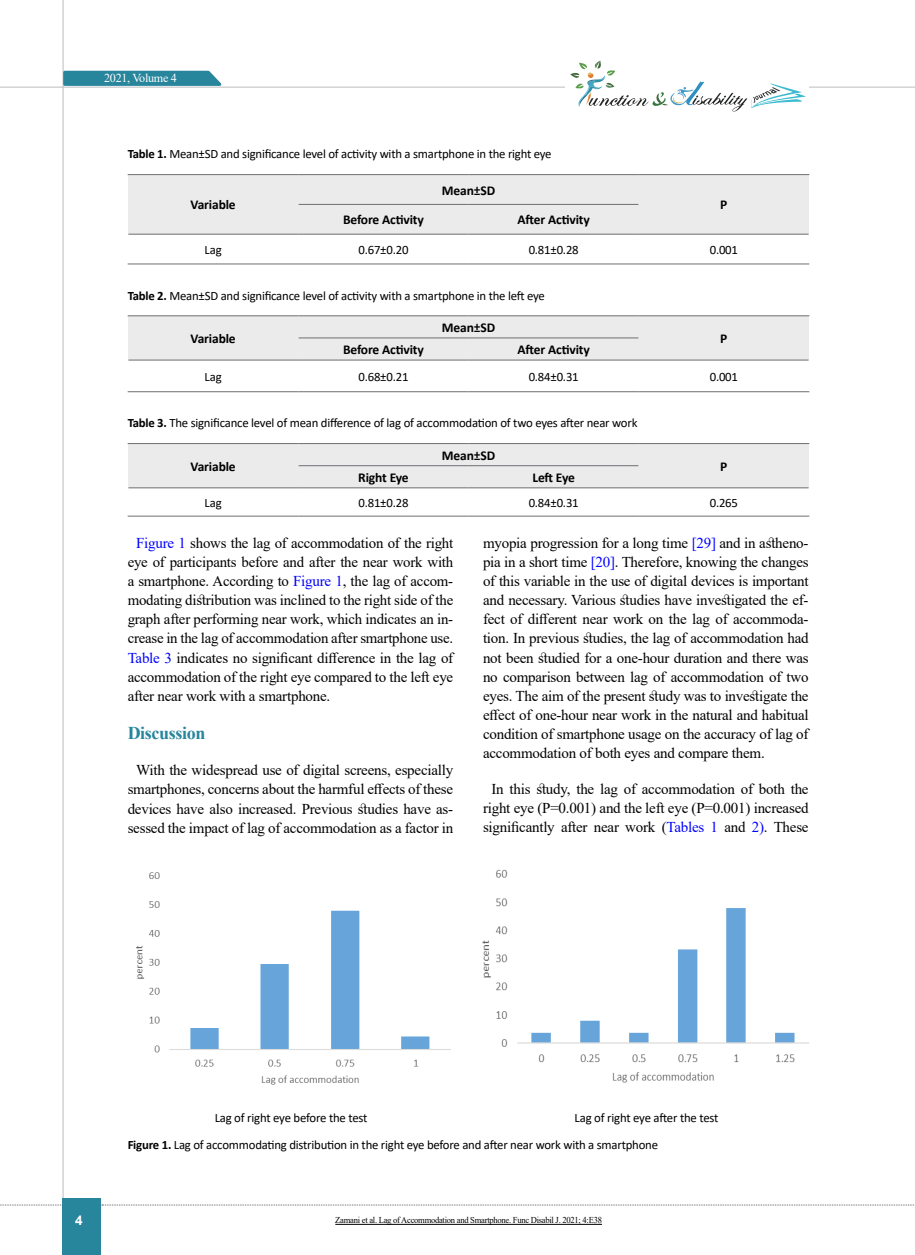
<style>
.page{position:relative;width:915px;height:1255px;background:#fff}
.page>*{position:absolute;margin:0;border:0;box-sizing:border-box;transform-origin:0 0}
.t1{font:700 18px "Times New Roman";letter-spacing:-.02em;color:#27859c}
.t2{font:15px/19px "Times New Roman";letter-spacing:-.015em;color:#000;text-align:justify}
.t3{font:700 13.5px "Calibri";letter-spacing:-.01em;color:#000}
.t4{font:700 13.5px "Arial";color:#fff}
.t5{font:12.75px/26.8px "Calibri";letter-spacing:-.015em;color:#000}
.t6{font:12.15px "Times New Roman";letter-spacing:-.025em;color:#fff}
.t7{font:9px "Times New Roman";letter-spacing:-.03em;color:#000;scale:.95 1}
.s1{font-weight:700}
.s2{color:#00f}
</style>
<div class="page">
<hr style="left:62px;top:0;width:2px;height:1254px;background:#c2c4c6">
<hr style="left:0;top:87px;width:914px;height:1px;background:#c2c4c6">
<svg style="left:0;top:1204px;width:63px;height:1px"></svg>
<svg style="left:102px;top:1204px;width:813px;height:1px"></svg>
<svg style="left:62px;top:69px;width:165px;height:18px;background:#549eb0"></svg>
<div style="left:63px;top:1198px;width:38px;height:56px;background:#27859c"></div>
<div style="left:564px;top:57px;width:244px;height:55px;background:#fff"></div>
<svg style="left:570px;top:61px;width:235px;height:51px"></svg>
<div style="left:128px;top:175px;width:680px;height:59px;background:#ebebec"></div>
<hr style="left:638px;top:174px;width:171px;height:1px;background:#6d6e71">
<hr style="left:468px;top:174px;width:170px;height:1px;background:#6d6e71">
<hr style="left:298px;top:174px;width:170px;height:1px;background:#6d6e71">
<hr style="left:128px;top:174px;width:170px;height:1px;background:#6d6e71">
<hr style="left:468px;top:204px;width:170px;height:1px;background:#6d6e71">
<hr style="left:298px;top:204px;width:170px;height:1px;background:#6d6e71">
<hr style="left:638px;top:234px;width:170px;height:1px;background:#6d6e71">
<hr style="left:468px;top:234px;width:170px;height:1px;background:#6d6e71">
<hr style="left:298px;top:234px;width:170px;height:1px;background:#6d6e71">
<hr style="left:128px;top:234px;width:170px;height:1px;background:#6d6e71">
<hr style="left:638px;top:263px;width:171px;height:1px;background:#6d6e71">
<hr style="left:468px;top:263px;width:170px;height:1px;background:#6d6e71">
<hr style="left:298px;top:263px;width:170px;height:1px;background:#6d6e71">
<hr style="left:128px;top:263px;width:170px;height:1px;background:#6d6e71">
<div style="left:128px;top:316px;width:680px;height:44px;background:#ebebec"></div>
<hr style="left:638px;top:315px;width:171px;height:1px;background:#6d6e71">
<hr style="left:468px;top:315px;width:170px;height:1px;background:#6d6e71">
<hr style="left:298px;top:315px;width:170px;height:1px;background:#6d6e71">
<hr style="left:128px;top:315px;width:170px;height:1px;background:#6d6e71">
<hr style="left:468px;top:337px;width:170px;height:1px;background:#6d6e71">
<hr style="left:298px;top:337px;width:170px;height:1px;background:#6d6e71">
<hr style="left:638px;top:360px;width:170px;height:1px;background:#6d6e71">
<hr style="left:468px;top:360px;width:170px;height:1px;background:#6d6e71">
<hr style="left:298px;top:360px;width:170px;height:1px;background:#6d6e71">
<hr style="left:128px;top:360px;width:170px;height:1px;background:#6d6e71">
<hr style="left:638px;top:391px;width:171px;height:1px;background:#6d6e71">
<hr style="left:468px;top:391px;width:170px;height:1px;background:#6d6e71">
<hr style="left:298px;top:391px;width:170px;height:1px;background:#6d6e71">
<hr style="left:128px;top:391px;width:170px;height:1px;background:#6d6e71">
<div style="left:128px;top:444px;width:680px;height:43px;background:#ebebec"></div>
<hr style="left:638px;top:443px;width:171px;height:1px;background:#6d6e71">
<hr style="left:468px;top:443px;width:170px;height:1px;background:#6d6e71">
<hr style="left:298px;top:443px;width:170px;height:1px;background:#6d6e71">
<hr style="left:128px;top:443px;width:170px;height:1px;background:#6d6e71">
<hr style="left:468px;top:465px;width:170px;height:1px;background:#6d6e71">
<hr style="left:298px;top:465px;width:170px;height:1px;background:#6d6e71">
<hr style="left:638px;top:487px;width:170px;height:1px;background:#6d6e71">
<hr style="left:468px;top:487px;width:170px;height:1px;background:#6d6e71">
<hr style="left:298px;top:487px;width:170px;height:1px;background:#6d6e71">
<hr style="left:128px;top:487px;width:170px;height:1px;background:#6d6e71">
<hr style="left:638px;top:515px;width:171px;height:1px;background:#6d6e71">
<hr style="left:468px;top:515px;width:170px;height:1px;background:#6d6e71">
<hr style="left:298px;top:515px;width:170px;height:1px;background:#6d6e71">
<hr style="left:128px;top:515px;width:170px;height:1px;background:#6d6e71">
<img style="left:482px;top:869px;width:327px;height:214px">
<img style="left:136px;top:872px;width:315px;height:213px">
<hr style="left:335px;top:1223px;width:266px;height:1px;background:#000">
<p class="t6" style="left:104px;top:69px;width:74px">2021, Volume 4</p>
<p class="t5" style="left:128px;top:140px;width:425px"><span class="s1">Table 1.</span> Mean±SD and significance level of activity with a smartphone in the right eye</p>
<p class="t3" style="left:190px;top:195px;width:47px">Variable</p>
<p class="t3" style="left:441px;top:180px;width:55px">Mean±SD</p>
<p class="t3" style="left:343px;top:210px;width:82px">Before Activity</p>
<p class="t3" style="left:517px;top:210px;width:74px">After Activity</p>
<p class="t3" style="left:720px;top:195px;width:9px">P</p>
<p class="t5" style="left:204px;top:236px;width:19px">Lag</p>
<p class="t5" style="left:358px;top:236px;width:52px">0.67±0.20</p>
<p class="t5" style="left:528px;top:236px;width:52px">0.81±0.28</p>
<p class="t5" style="left:709px;top:236px;width:30px">0.001</p>
<p class="t5" style="left:128px;top:282px;width:418px"><span class="s1">Table 2.</span> Mean±SD and significance level of activity with a smartphone in the left eye</p>
<p class="t3" style="left:720px;top:329px;width:9px">P</p>
<p class="t3" style="left:441px;top:318px;width:55px">Mean±SD</p>
<p class="t3" style="left:190px;top:329px;width:47px">Variable</p>
<p class="t3" style="left:343px;top:340px;width:82px">Before Activity</p>
<p class="t3" style="left:517px;top:340px;width:74px">After Activity</p>
<p class="t5" style="left:204px;top:363px;width:19px">Lag</p>
<p class="t5" style="left:358px;top:363px;width:52px">0.68±0.21</p>
<p class="t5" style="left:528px;top:363px;width:52px">0.84±0.31</p>
<p class="t5" style="left:709px;top:363px;width:30px">0.001</p>
<p class="t5" style="left:128px;top:409px;width:511px"><span class="s1">Table 3.</span> The significance level of mean difference of lag of accommodation of two eyes after near work</p>
<p class="t3" style="left:720px;top:457px;width:9px">P</p>
<p class="t3" style="left:441px;top:445px;width:55px">Mean±SD</p>
<p class="t3" style="left:190px;top:457px;width:47px">Variable</p>
<p class="t3" style="left:358px;top:468px;width:52px">Right Eye</p>
<p class="t3" style="left:532px;top:468px;width:44px">Left Eye</p>
<p class="t5" style="left:204px;top:489px;width:19px">Lag</p>
<p class="t5" style="left:358px;top:489px;width:52px">0.81±0.28</p>
<p class="t5" style="left:528px;top:489px;width:52px">0.84±0.31</p>
<p class="t5" style="left:709px;top:489px;width:30px">0.265</p>
<p class="t2" style="left:128px;top:533px;width:327px;text-indent:9px"><span class="s2">Figure 1</span> shows the lag of accommodation of the right eye of participants before and after the near work with a smartphone. According to <span class="s2">Figure 1</span>, the lag of accom&shy;modating distribution was inclined to the right side of the graph after performing near work, which indicates an in&shy;crease in the lag of accommodation after smartphone use.<br><span class="s2">Table 3</span> indicates no significant difference in the lag of accommodation of the right eye compared to the left eye after near work with a smartphone.</p>
<p class="t1" style="left:128px;top:720px;width:79px">Discussion</p>
<p class="t2" style="left:128px;top:760px;width:327px;text-align:center">With the widespread use of digital screens, especially smartphones, concerns about the harmful effects of these devices have also increased. Previous studies have as&shy;sessed the impact of lag of accommodation as a factor in</p>
<p class="t2" style="left:483px;top:533px;width:327px">myopia progression for a long time <span class="s2">[29]</span> and in astheno&shy;pia in a short time <span class="s2">[20]</span>. Therefore, knowing the changes of this variable in the use of digital devices is important and necessary. Various studies have investigated the ef&shy;fect of different near work on the lag of accommoda&shy;tion. In previous studies, the lag of accommodation had not been studied for a one-hour duration and there was no comparison between lag of accommodation of two eyes. The aim of the present study was to investigate the effect of one-hour near work in the natural and habitual condition of smartphone usage on the accuracy of lag of accommodation of both eyes and compare them.</p>
<p class="t2" style="left:483px;top:778px;width:327px;text-align:center">In this study, the lag of accommodation of both the right eye (P=0.001) and the left eye (P=0.001) increased significantly after near work (<span class="s2">Tables 1</span> and <span class="s2">2)</span>. These</p>
<p class="t4" style="left:75px;top:1210px;width:9px">4</p>
<p class="t5" style="left:128px;top:1103px;width:592px;text-indent:446px">Lag of right eye after the test<br><span class="s1">Figure 1.</span> Lag of accommodating distribution in the right eye before and after near work with a smartphone</p>
<p class="t5" style="left:214px;top:1103px;width:154px">Lag of right eye before the test</p>
<p class="t7" style="left:335px;top:1213px;width:282px">Zamani et al. Lag of Accommodation and Smartphone. Func Disabil J. 2021; 4:E38</p>
</div>
